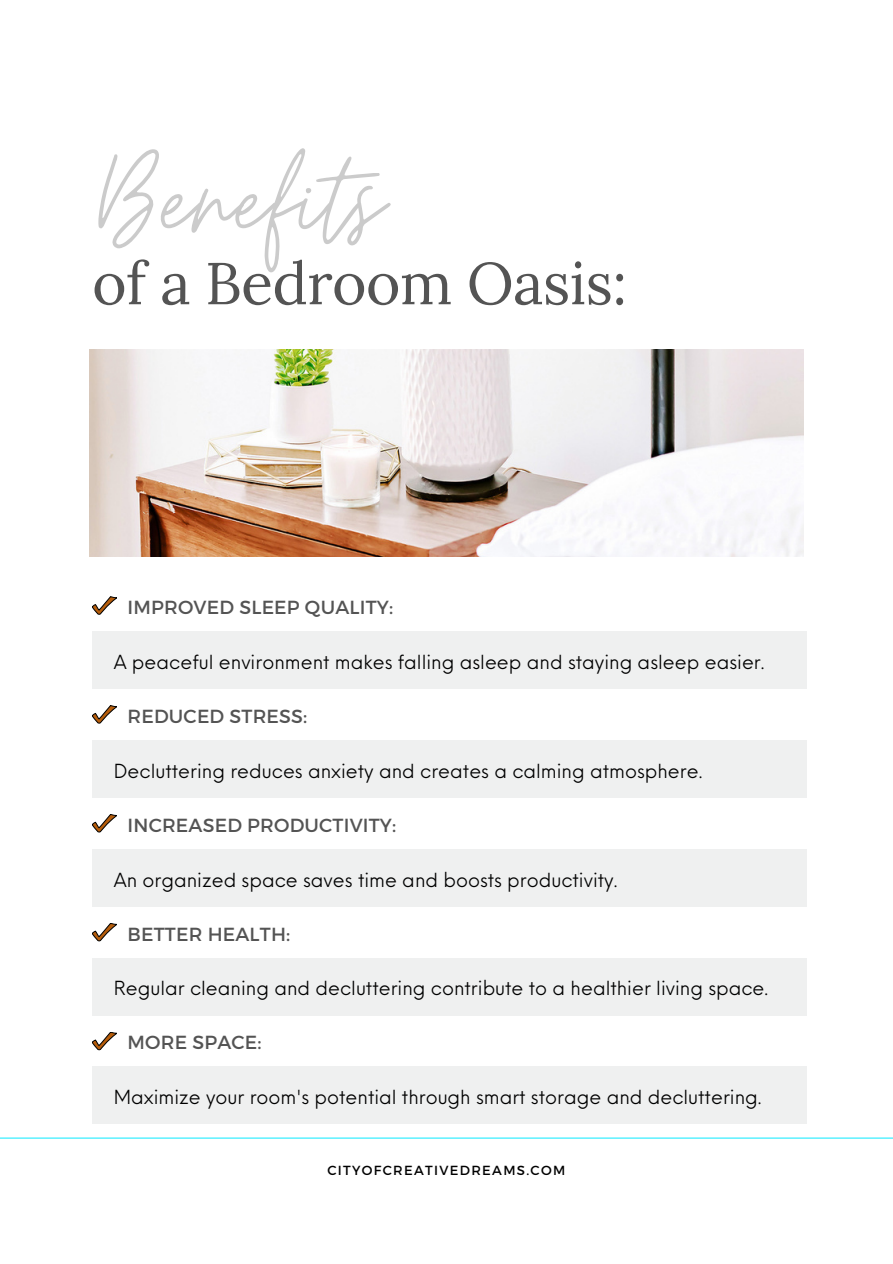
<style>
.page{position:relative;width:893px;height:1264px;background:#fff}
.page>*{position:absolute;margin:0;border:0;box-sizing:border-box;transform-origin:0 0}
.t1{font:140.4px "Moon Time";color:#cbcbcb}
.t2{font:58.95px "Lora";letter-spacing:-.01em;color:#545454}
.t3{font:18.9px "Neue Einstellung";color:#000}
.t4{font:18.9px "Montserrat";letter-spacing:.01em;color:#545454}
.t5{font:13.2px "Montserrat";letter-spacing:.1em;color:#000}
</style>
<div class="page">
<img style="left:89px;top:349px;width:714px;height:207px">
<hr style="left:0;top:1137px;width:892px;height:1px;background:#24ecff">
<div style="left:92px;top:631px;width:714px;height:57px;background:#eff0f0"></div>
<svg style="left:92px;top:596px;width:25px;height:18px"></svg>
<div style="left:92px;top:740px;width:714px;height:57px;background:#eff0f0"></div>
<svg style="left:92px;top:705px;width:25px;height:18px"></svg>
<div style="left:92px;top:849px;width:714px;height:57px;background:#eff0f0"></div>
<svg style="left:92px;top:814px;width:25px;height:18px"></svg>
<div style="left:92px;top:957px;width:714px;height:58px;background:#eff0f0"></div>
<svg style="left:92px;top:923px;width:25px;height:18px"></svg>
<div style="left:92px;top:1066px;width:714px;height:58px;background:#eff0f0"></div>
<svg style="left:92px;top:1032px;width:25px;height:18px"></svg>
<p class="t1" style="left:98px;top:115px;width:287px">Benefits</p>
<p class="t2" style="left:92px;top:245px;width:536px">of a Bedroom Oasis:</p>
<p class="t4" style="left:128px;top:595px;width:267px">IMPROVED SLEEP QUALITY:</p>
<p class="t3" style="left:114px;top:645px;width:652px">A peaceful environment makes falling asleep and staying asleep easier.</p>
<p class="t4" style="left:128px;top:704px;width:181px">REDUCED STRESS:</p>
<p class="t3" style="left:114px;top:753px;width:590px">Decluttering reduces anxiety and creates a calming atmosphere.</p>
<p class="t4" style="left:128px;top:812px;width:270px">INCREASED PRODUCTIVITY:</p>
<p class="t3" style="left:114px;top:862px;width:505px">An organized space saves time and boosts productivity.</p>
<p class="t4" style="left:128px;top:921px;width:164px">BETTER HEALTH:</p>
<p class="t3" style="left:114px;top:971px;width:656px">Regular cleaning and decluttering contribute to a healthier living space.</p>
<p class="t4" style="left:128px;top:1030px;width:135px">MORE SPACE:</p>
<p class="t3" style="left:114px;top:1080px;width:649px">Maximize your room's potential through smart storage and decluttering.</p>
<p class="t5" style="left:327px;top:1161px;width:239px">CITYOFCREATIVEDREAMS.COM</p>
</div>
